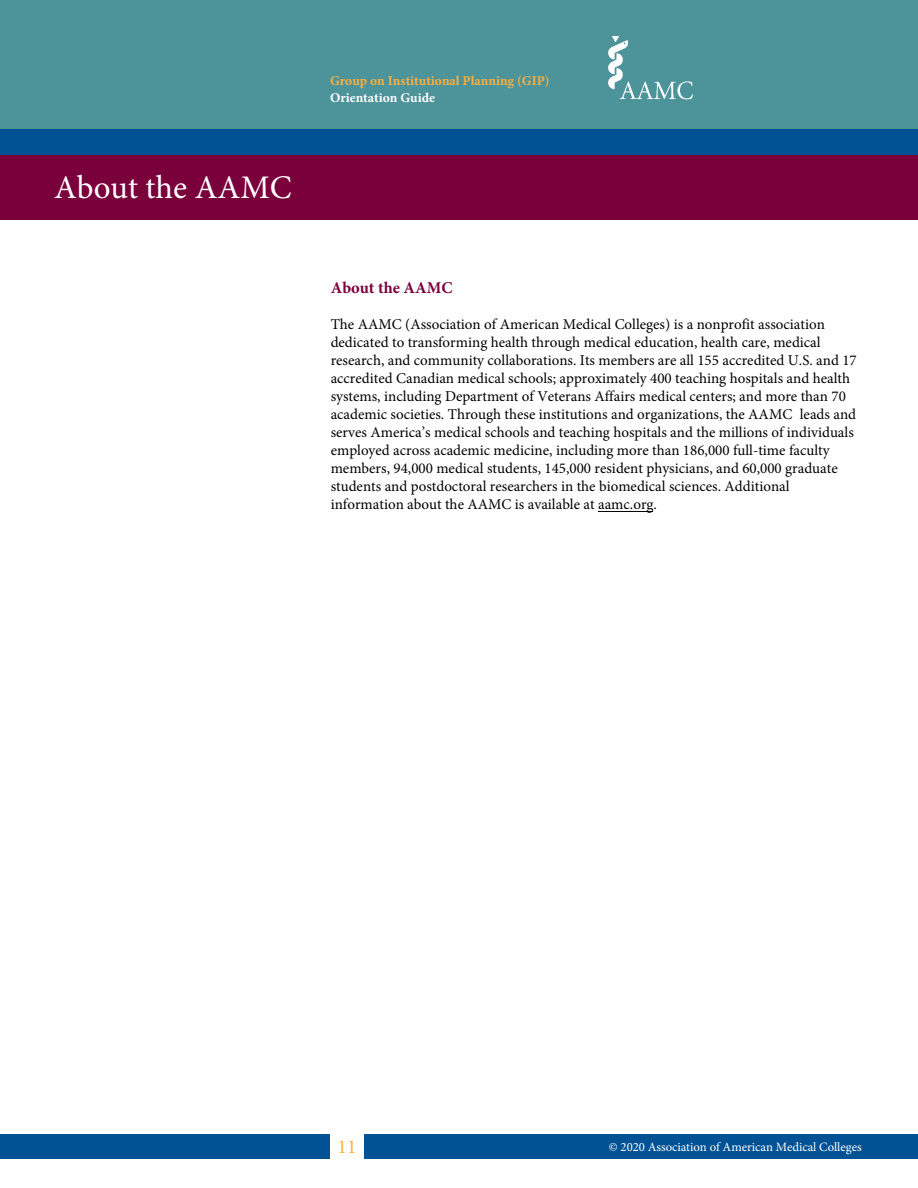
<style>
.page{position:relative;width:918px;height:1188px;background:#fff}
.page>*{position:absolute;margin:0;border:0;box-sizing:border-box;transform-origin:0 0}
.t1{font:33px "Minion Pro";color:#fff}
.t2{font:19.5px "Minion Pro";color:#fbb040}
.t3{font:700 16.5px "Minion Pro";color:#7a003c}
.t4{font:15px/18px "Minion Pro";color:#000}
.t5{font:700 13.5px "Minion Pro";color:#fbb040}
.t6{font:700 13.5px "Minion Pro";color:#fff}
.t7{font:12.75px "Minion Pro";letter-spacing:-.005em;color:#fff}
</style>
<div class="page">
<div style="left:0;top:0;width:918px;height:156px;background:#4d939a"></div>
<img style="left:608px;top:37px;width:85px;height:63px">
<div style="left:0;top:129px;width:918px;height:27px;background:#005295"></div>
<div style="left:364px;top:1134px;width:554px;height:25px;background:#005295"></div>
<div style="left:0;top:1134px;width:330px;height:25px;background:#005295"></div>
<div style="left:0;top:156px;width:918px;height:64px;background:#7a003c"></div>
<hr style="left:599px;top:511px;width:54px;height:1px;background:#000">
<h1 class="t1" style="left:54px;top:165px;width:239px">About the AAMC</h1>
<p class="t5" style="left:330px;top:72px;width:221px">Group on Institutional Planning (GIP)</p>
<p class="t6" style="left:330px;top:88px;width:106px">Orientation Guide</p>
<p class="t3" style="left:331px;top:276px;width:124px">About the AAMC</p>
<p class="t4" style="left:331px;top:316px;width:528px">The AAMC (Association of American Medical Colleges) is a nonprofit association dedicated to transforming health through medical education, health care, medical research, and community collaborations. Its members are all 155 accredited U.S. and 17 accredited Canadian medical schools; approximately 400 teaching hospitals and health systems, including Department of Veterans Affairs medical centers; and more than 70 academic societies. Through these institutions and organizations, the AAMC leads and serves America’s medical schools and teaching hospitals and the millions of individuals employed across academic medicine, including more than 186,000 full-time faculty members, 94,000 medical students, 145,000 resident physicians, and 60,000 graduate students and postdoctoral researchers in the biomedical sciences. Additional information about the AAMC is available at aamc.org.</p>
<h2 class="t2" style="left:337px;top:1134px;width:20px">11</h2>
<p class="t7" style="left:609px;top:1138px;width:254px">© 2020 Association of American Medical Colleges</p>
</div>
